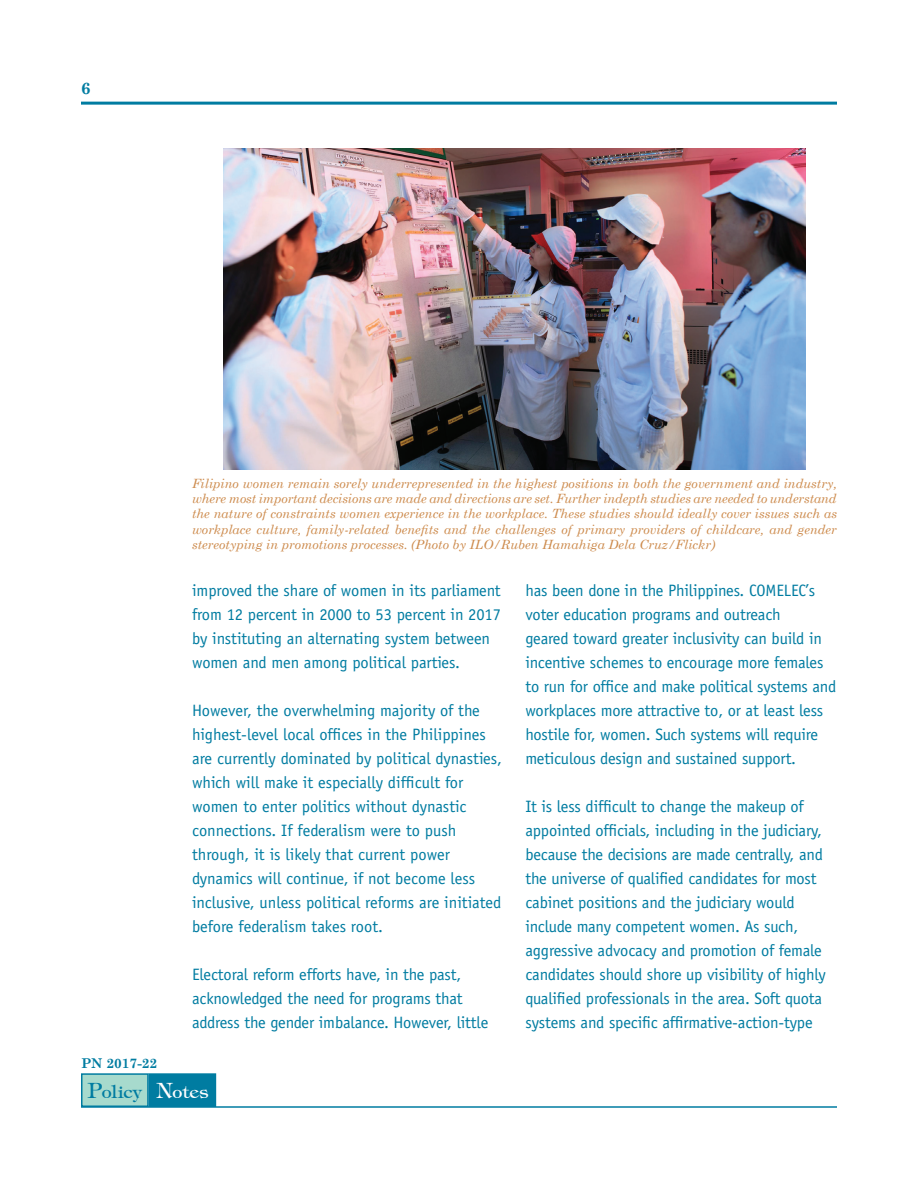
<style>
.page{position:relative;width:918px;height:1188px;background:#fff}
.page>*{position:absolute;margin:0;border:0;box-sizing:border-box;transform-origin:0 0}
.t1{font:18px "Timpani Plain";color:#007ca1}
.t2{font:16.5px/24px "Officina Sans";letter-spacing:-.01em;color:#007ca1}
.t3{font:700 16.5px "Century Schoolbook";color:#007ca1}
.t4{font:700 13.5px "Century Schoolbook";color:#007ca1}
.t5{font:italic 12.75px/15.3px "Century Schoolbook";color:#cd8b4d;text-align:justify}
.s1{font-size:21px}
.s2{font-size:21px;color:#fff}
.s3{color:#fff}
</style>
<div class="page">
<hr style="left:81px;top:1106px;width:756px;height:2px;background:#007ca1">
<hr style="left:81px;top:102px;width:756px;height:3px;background:#007ca1">
<div style="left:82px;top:1074px;width:66px;height:32px;background:#a7dacd"></div>
<div style="left:81px;top:1073px;width:68px;height:34px;border:2px solid #007ca1"></div>
<div style="left:149px;top:1074px;width:66px;height:32px;background:#007ca1"></div>
<div style="left:148px;top:1073px;width:68px;height:34px;border:2px solid #007ca1"></div>
<img style="left:224px;top:148px;width:582px;height:322px">
<p class="t3" style="left:81px;top:75px;width:11px">6</p>
<p class="t5" style="left:192px;top:475px;width:646px">Filipino women remain sorely underrepresented in the highest positions in both the government and industry, where most important decisions are made and directions are set. Further indepth studies are needed to understand the nature of constraints women experience in the workplace. These studies should ideally cover issues such as workplace culture, family-related benefits and the challenges of primary providers of childcare, and gender stereotyping in promotions processes. (Photo by ILO/Ruben Hamahiga Dela Cruz/Flickr)</p>
<p class="t2" style="left:192px;top:578px;width:311px">improved the share of women in its parliament from 12 percent in 2000 to 53 percent in 2017 by instituting an alternating system between women and men among political parties.</p>
<p class="t2" style="left:192px;top:698px;width:311px">However, the overwhelming majority of the highest-level local offices in the Philippines are currently dominated by political dynasties, which will make it especially difficult for women to enter politics without dynastic connections. If federalism were to push through, it is likely that current power dynamics will continue, if not become less inclusive, unless political reforms are initiated before federalism takes root.</p>
<p class="t2" style="left:192px;top:962px;width:298px">Electoral reform efforts have, in the past, acknowledged the need for programs that address the gender imbalance. However, little</p>
<p class="t2" style="left:525px;top:578px;width:312px">has been done in the Philippines. COMELEC’s voter education programs and outreach<br>geared toward greater inclusivity can build in incentive schemes to encourage more females to run for office and make political systems and workplaces more attractive to, or at least less hostile for, women. Such systems will require meticulous design and sustained support.</p>
<p class="t2" style="left:525px;top:794px;width:302px">It is less difficult to change the makeup of appointed officials, including in the judiciary, because the decisions are made centrally, and the universe of qualified candidates for most cabinet positions and the judiciary would include many competent women. As such, aggressive advocacy and promotion of female candidates should shore up visibility of highly qualified professionals in the area. Soft quota systems and specific affirmative-action-type</p>
<p class="t4" style="left:81px;top:1053px;width:78px">PN 2017-22</p>
<p class="t1" style="left:88px;top:1081px;width:122px"><span class="s1">P</span>olicy <span class="s2">N</span><span class="s3">otes</span></p>
</div>
